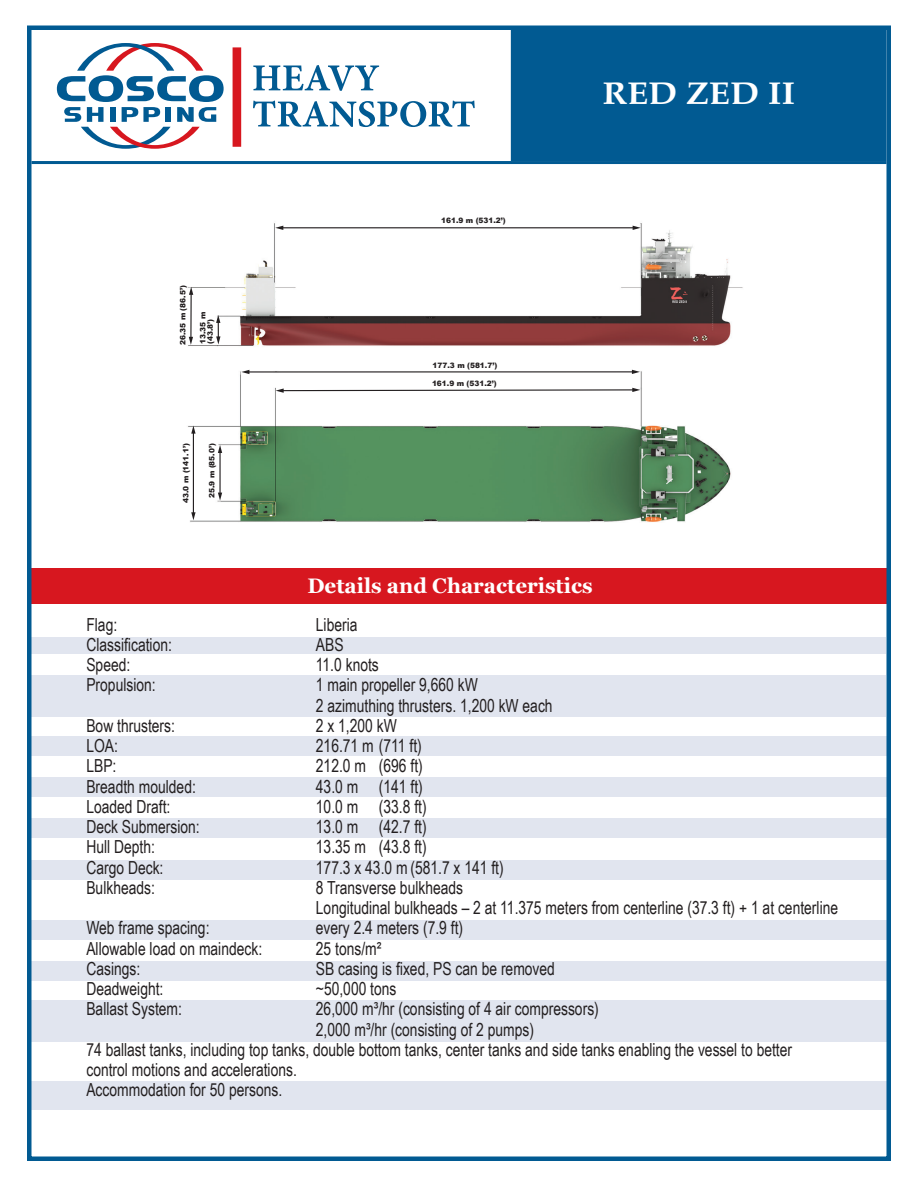
<style>
.page{position:relative;width:918px;height:1188px;background:#fff}
.page>*{position:absolute;margin:0;border:0;box-sizing:border-box;transform-origin:0 0}
.t1{font:700 31.5px "Palatino";color:#fff;scale:1.1 1}
.t2{font:700 21px "Georgia";color:#fff}
.t3{font:18px/20.2px "Arial Narrow";color:#231f20;scale:.94 1}
.t4{font:900 7.35px/7.4px "Arial";color:#231f20}
</style>
<div class="page">
<div style="left:511px;top:29px;width:375px;height:132px;background:#015a92"></div>
<div style="left:233px;top:47px;width:8px;height:100px;background:#d7171f"></div>
<svg style="left:253px;top:65px;width:126px;height:26px"></svg>
<svg style="left:253px;top:101px;width:222px;height:26px"></svg>
<svg style="left:57px;top:43px;width:167px;height:106px"></svg>
<div style="left:27px;top:568px;width:859px;height:36px;background:#d7171f"></div>
<div style="left:28px;top:736px;width:863px;height:20px;background:#e1e5ef"></div>
<div style="left:32px;top:637px;width:854px;height:17px;background:#e1e5ef"></div>
<div style="left:27px;top:1081px;width:859px;height:28px;background:#e1e5ef"></div>
<div style="left:27px;top:777px;width:863px;height:20px;background:#e1e5ef"></div>
<div style="left:30px;top:818px;width:860px;height:20px;background:#e1e5ef"></div>
<div style="left:30px;top:860px;width:861px;height:20px;background:#e1e5ef"></div>
<div style="left:32px;top:675px;width:854px;height:42px;background:#e1e5ef"></div>
<div style="left:28px;top:961px;width:862px;height:20px;background:#e1e5ef"></div>
<div style="left:28px;top:1000px;width:861px;height:42px;background:#e1e5ef"></div>
<div style="left:29px;top:920px;width:861px;height:20px;background:#e1e5ef"></div>
<hr style="left:32px;top:161px;width:854px;height:3px;background:#015a92">
<div style="left:27px;top:26px;width:864px;height:1135px;border:4px solid #015a92"></div>
<img style="left:188px;top:223px;width:555px;height:299px">
<hr style="left:282px;top:227px;width:352px;height:1px;background:#231f20">
<svg style="left:275px;top:226px;width:8px;height:4px"></svg>
<svg style="left:633px;top:226px;width:8px;height:4px"></svg>
<hr style="left:248px;top:371px;width:385px;height:2px;background:#231f20">
<svg style="left:241px;top:370px;width:8px;height:4px"></svg>
<svg style="left:632px;top:370px;width:8px;height:4px"></svg>
<svg style="left:276px;top:388px;width:364px;height:5px"></svg>
<svg style="left:216px;top:315px;width:4px;height:29px"></svg>
<hr style="left:193px;top:432px;width:1px;height:82px;background:#231f20">
<svg style="left:191px;top:426px;width:5px;height:8px"></svg>
<svg style="left:191px;top:512px;width:5px;height:8px"></svg>
<hr style="left:219px;top:451px;width:2px;height:43px;background:#231f20">
<svg style="left:218px;top:445px;width:4px;height:8px"></svg>
<svg style="left:218px;top:493px;width:4px;height:8px"></svg>
<hr style="left:190px;top:293px;width:2px;height:45px;background:#231f20">
<svg style="left:189px;top:287px;width:4px;height:8px"></svg>
<svg style="left:189px;top:337px;width:4px;height:8px"></svg>
<p class="t4" style="left:179px;top:345px;width:61px;rotate:-90deg">26.35 m (86.5’)</p>
<p class="t4" style="left:199px;top:344px;width:34px;rotate:-90deg">13.35 m (43.8’)</p>
<p class="t4" style="left:182px;top:503px;width:61px;rotate:-90deg">43.0 m (141.1’)</p>
<p class="t4" style="left:208px;top:498px;width:56px;rotate:-90deg">25.9 m (85.0’)</p>
<p class="t4" style="left:441px;top:217px;width:66px">161.9 m (531.2’)</p>
<p class="t4" style="left:433px;top:361px;width:66px">177.3 m (581.7’)</p>
<p class="t4" style="left:432px;top:379px;width:66px">161.9 m (531.2’)</p>
<h1 class="t1" style="left:602px;top:66px;width:176px">RED ZED II</h1>
<p class="t2" style="left:307px;top:570px;width:287px">Details and Characteristics</p>
<p class="t3" style="left:86px;top:614px;width:34px">Flag:</p>
<p class="t3" style="left:316px;top:614px;width:46px">Liberia</p>
<p class="t3" style="left:86px;top:634px;width:93px">Classification:</p>
<p class="t3" style="left:316px;top:634px;width:31px">ABS</p>
<p class="t3" style="left:86px;top:654px;width:48px">Speed:</p>
<p class="t3" style="left:316px;top:654px;width:69px">11.0 knots</p>
<p class="t3" style="left:86px;top:674px;width:75px">Propulsion:</p>
<p class="t3" style="left:316px;top:674px;width:253px">1 main propeller 9,660 kW<br>2 azimuthing thrusters. 1,200 kW each</p>
<p class="t3" style="left:86px;top:715px;width:96px">Bow thrusters:</p>
<p class="t3" style="left:316px;top:715px;width:88px">2 x 1,200 kW</p>
<p class="t3" style="left:86px;top:735px;width:35px">LOA:</p>
<p class="t3" style="left:316px;top:735px;width:114px">216.71 m (711 ft)</p>
<p class="t3" style="left:86px;top:755px;width:34px">LBP:</p>
<p class="t3" style="left:316px;top:755px;width:115px">212.0 m (696 ft)</p>
<p class="t3" style="left:86px;top:776px;width:118px">Breadth moulded:</p>
<p class="t3" style="left:316px;top:776px;width:115px">43.0 m (141 ft)</p>
<p class="t3" style="left:86px;top:796px;width:91px">Loaded Draft:</p>
<p class="t3" style="left:316px;top:796px;width:119px">10.0 m (33.8 ft)</p>
<p class="t3" style="left:86px;top:816px;width:122px">Deck Submersion:</p>
<p class="t3" style="left:316px;top:816px;width:119px">13.0 m (42.7 ft)</p>
<p class="t3" style="left:86px;top:836px;width:75px">Hull Depth:</p>
<p class="t3" style="left:316px;top:836px;width:119px">13.35 m (43.8 ft)</p>
<p class="t3" style="left:86px;top:857px;width:84px">Cargo Deck:</p>
<p class="t3" style="left:316px;top:857px;width:201px">177.3 x 43.0 m (581.7 x 141 ft)</p>
<p class="t3" style="left:86px;top:877px;width:75px">Bulkheads:</p>
<p class="t3" style="left:316px;top:877px;width:557px">8 Transverse bulkheads<br>Longitudinal bulkheads – 2 at 11.375 meters from centerline (37.3 ft) + 1 at centerline</p>
<p class="t3" style="left:86px;top:917px;width:133px">Web frame spacing:</p>
<p class="t3" style="left:316px;top:917px;width:158px">every 2.4 meters (7.9 ft)</p>
<p class="t3" style="left:86px;top:938px;width:189px">Allowable load on maindeck:</p>
<p class="t3" style="left:316px;top:938px;width:71px">25 tons/m²</p>
<p class="t3" style="left:86px;top:958px;width:59px">Casings:</p>
<p class="t3" style="left:316px;top:958px;width:256px">SB casing is fixed, PS can be removed</p>
<p class="t3" style="left:86px;top:978px;width:84px">Deadweight:</p>
<p class="t3" style="left:316px;top:978px;width:87px">~50,000 tons</p>
<p class="t3" style="left:86px;top:998px;width:103px">Ballast System:</p>
<p class="t3" style="left:316px;top:998px;width:303px">26,000 m³/hr (consisting of 4 air compressors)</p>
<p class="t3" style="left:316px;top:1019px;width:234px">2,000 m³/hr (consisting of 2 pumps)</p>
<p class="t3" style="left:86px;top:1039px;width:752px">74 ballast tanks, including top tanks, double bottom tanks, center tanks and side tanks enabling the vessel to better</p>
<p class="t3" style="left:86px;top:1059px;width:225px">control motions and accelerations.</p>
<p class="t3" style="left:86px;top:1079px;width:210px">Accommodation for 50 persons.</p>
</div>
